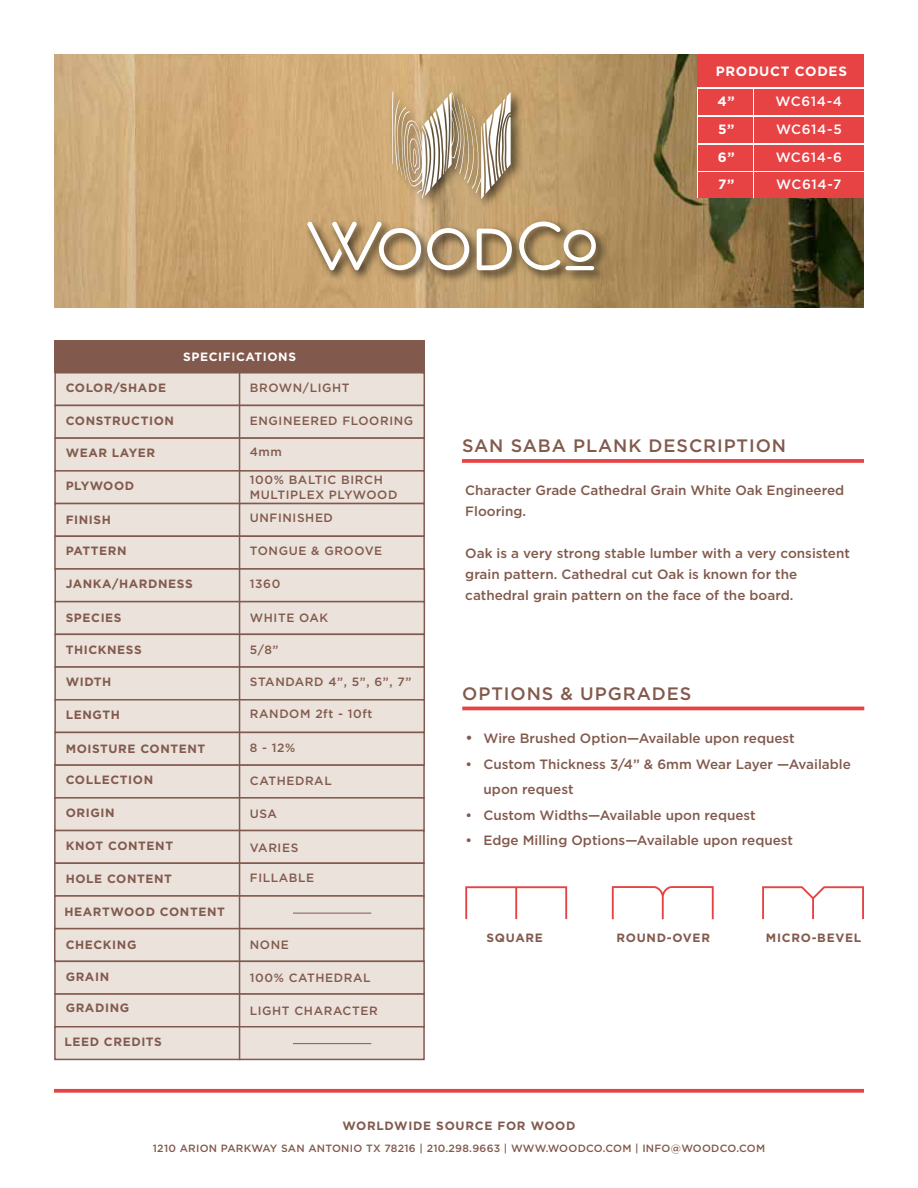
<style>
.page{position:relative;width:918px;height:1188px;background:#fff}
.page>*{position:absolute;margin:0;border:0;box-sizing:border-box;transform-origin:0 0}
.t1{font:500 18px "Gotham";letter-spacing:.05em;color:#825a4d}
.t2{font:500 13.5px/21px "Gotham";color:#825a4d}
.t3{font:500 13.5px "Gotham";letter-spacing:.045em;color:#fff}
.t4{font:700 13.5px "Gotham";letter-spacing:.05em;color:#fff}
.t5{font:700 12px "Gotham";letter-spacing:.05em;color:#825a4d}
.t6{font:500 12px/14.4px "Gotham";letter-spacing:.05em;color:#825a4d}
.t7{font:700 12px "Gotham";letter-spacing:.05em;color:#fff}
.t8{font:500 10.5px "Gotham";letter-spacing:.025em;color:#825a4d}
.s1{font-size:15px}
</style>
<div class="page">
<img style="left:54px;top:54px;width:810px;height:254px">
<svg style="left:698px;top:87px;width:166px;height:111px"></svg>
<div style="left:754px;top:145px;width:110px;height:25px;background:#e74244"></div>
<div style="left:754px;top:117px;width:110px;height:26px;background:#e74244"></div>
<div style="left:754px;top:89px;width:110px;height:26px;background:#e74244"></div>
<div style="left:698px;top:145px;width:54px;height:25px;background:#e74244"></div>
<div style="left:698px;top:117px;width:54px;height:26px;background:#e74244"></div>
<div style="left:698px;top:89px;width:54px;height:26px;background:#e74244"></div>
<svg style="left:462px;top:459px;width:402px;height:4px;background:#e84d4f"></svg>
<div style="left:54px;top:372px;width:371px;height:34px;background:#eae2db"></div>
<div style="left:54px;top:340px;width:371px;height:33px;background:#825a4d"></div>
<div style="left:54px;top:405px;width:371px;height:34px;background:#eae2db;border:2px solid #825a4d"></div>
<div style="left:54px;top:437px;width:371px;height:35px;background:#eae2db;border:2px solid #825a4d"></div>
<div style="left:54px;top:470px;width:371px;height:34px;background:#eae2db;border:2px solid #825a4d"></div>
<div style="left:54px;top:503px;width:371px;height:34px;background:#eae2db;border:2px solid #825a4d"></div>
<div style="left:54px;top:536px;width:371px;height:34px;background:#eae2db;border:2px solid #825a4d"></div>
<div style="left:54px;top:568px;width:371px;height:34px;background:#eae2db;border:2px solid #825a4d"></div>
<div style="left:54px;top:601px;width:371px;height:34px;background:#eae2db;border:2px solid #825a4d"></div>
<div style="left:54px;top:634px;width:371px;height:34px;background:#eae2db;border:2px solid #825a4d"></div>
<div style="left:54px;top:666px;width:371px;height:34px;background:#eae2db;border:2px solid #825a4d"></div>
<div style="left:54px;top:699px;width:371px;height:34px;background:#eae2db;border:2px solid #825a4d"></div>
<div style="left:54px;top:732px;width:371px;height:34px;background:#eae2db;border:2px solid #825a4d"></div>
<div style="left:54px;top:764px;width:371px;height:35px;background:#eae2db;border:2px solid #825a4d"></div>
<div style="left:54px;top:797px;width:371px;height:34px;background:#eae2db;border:2px solid #825a4d"></div>
<div style="left:54px;top:830px;width:371px;height:34px;background:#eae2db;border:2px solid #825a4d"></div>
<div style="left:54px;top:862px;width:371px;height:35px;background:#eae2db;border:2px solid #825a4d"></div>
<div style="left:54px;top:895px;width:371px;height:34px;background:#eae2db;border:2px solid #825a4d"></div>
<div style="left:54px;top:928px;width:371px;height:34px;background:#eae2db;border:2px solid #825a4d"></div>
<div style="left:54px;top:961px;width:371px;height:34px;background:#eae2db;border:2px solid #825a4d"></div>
<div style="left:54px;top:993px;width:371px;height:35px;background:#eae2db;border:2px solid #825a4d"></div>
<div style="left:54px;top:1026px;width:371px;height:34px;background:#eae2db;border:2px solid #825a4d"></div>
<hr style="left:239px;top:373px;width:1px;height:687px;background:#825a4d">
<hr style="left:293px;top:1043px;width:78px;height:1px;background:#825a4d">
<div style="left:304px;top:89px;width:304px;height:194px;background:#000;opacity:.75"></div>
<svg style="left:392px;top:91px;width:119px;height:108px;background:#c2ad8d"></svg>
<svg style="left:307px;top:222px;width:114px;height:48px"></svg>
<svg style="left:427px;top:228px;width:42px;height:42px"></svg>
<svg style="left:477px;top:229px;width:35px;height:41px"></svg>
<svg style="left:519px;top:222px;width:77px;height:48px"></svg>
<hr style="left:565px;top:266px;width:29px;height:4px;background:#fff;border-radius:2px">
<svg style="left:54px;top:1089px;width:810px;height:4px;background:#e85153"></svg>
<div style="left:698px;top:54px;width:166px;height:33px;background:#e74244"></div>
<hr style="left:462px;top:707px;width:402px;height:3px;background:#e74244">
<svg style="left:465px;top:886px;width:102px;height:33px"></svg>
<svg style="left:612px;top:886px;width:102px;height:33px"></svg>
<svg style="left:762px;top:886px;width:102px;height:33px"></svg>
<hr style="left:293px;top:913px;width:78px;height:1px;background:#825a4d">
<div style="left:754px;top:172px;width:110px;height:26px;background:#e74244"></div>
<div style="left:698px;top:172px;width:54px;height:26px;background:#e74244"></div>
<p class="t4" style="left:716px;top:62px;width:133px">PRODUCT CODES</p>
<p class="t4" style="left:718px;top:93px;width:19px">4”</p>
<p class="t3" style="left:776px;top:93px;width:68px">WC614-4</p>
<p class="t4" style="left:718px;top:120px;width:18px">5”</p>
<p class="t3" style="left:776px;top:121px;width:67px">WC614-5</p>
<p class="t4" style="left:718px;top:148px;width:18px">6”</p>
<p class="t3" style="left:776px;top:148px;width:68px">WC614-6</p>
<p class="t4" style="left:718px;top:176px;width:18px">7”</p>
<p class="t3" style="left:776px;top:176px;width:66px">WC614-7</p>
<p class="t7" style="left:183px;top:349px;width:114px">SPECIFICATIONS</p>
<p class="t5" style="left:66px;top:380px;width:102px">COLOR/SHADE</p>
<p class="t5" style="left:66px;top:413px;width:110px">CONSTRUCTION</p>
<p class="t5" style="left:66px;top:444px;width:91px">WEAR LAYER</p>
<p class="t5" style="left:66px;top:478px;width:70px">PLYWOOD</p>
<p class="t5" style="left:66px;top:512px;width:47px">FINISH</p>
<p class="t5" style="left:66px;top:543px;width:62px">PATTERN</p>
<p class="t5" style="left:66px;top:576px;width:129px">JANKA/HARDNESS</p>
<p class="t5" style="left:66px;top:610px;width:57px">SPECIES</p>
<p class="t5" style="left:66px;top:642px;width:78px">THICKNESS</p>
<p class="t5" style="left:66px;top:674px;width:47px">WIDTH</p>
<p class="t5" style="left:66px;top:706px;width:56px">LENGTH</p>
<p class="t5" style="left:66px;top:740px;width:141px">MOISTURE CONTENT</p>
<p class="t5" style="left:66px;top:772px;width:89px">COLLECTION</p>
<p class="t5" style="left:66px;top:805px;width:50px">ORIGIN</p>
<p class="t5" style="left:66px;top:838px;width:109px">KNOT CONTENT</p>
<p class="t5" style="left:66px;top:871px;width:108px">HOLE CONTENT</p>
<p class="t5" style="left:64px;top:904px;width:162px">HEARTWOOD CONTENT</p>
<p class="t5" style="left:66px;top:937px;width:72px">CHECKING</p>
<p class="t5" style="left:66px;top:969px;width:45px">GRAIN</p>
<p class="t5" style="left:66px;top:1000px;width:65px">GRADING</p>
<p class="t5" style="left:64px;top:1034px;width:99px">LEED CREDITS</p>
<p class="t6" style="left:250px;top:380px;width:101px">BROWN/LIGHT</p>
<p class="t6" style="left:250px;top:413px;width:165px">ENGINEERED FLOORING</p>
<p class="t6" style="left:250px;top:444px;width:34px">4mm</p>
<p class="t6" style="left:250px;top:473px;width:149px">100% BALTIC BIRCH<br>MULTIPLEX PLYWOOD</p>
<p class="t6" style="left:250px;top:510px;width:85px">UNFINISHED</p>
<p class="t6" style="left:250px;top:543px;width:134px">TONGUE &amp; GROOVE</p>
<p class="t6" style="left:250px;top:576px;width:32px">1360</p>
<p class="t6" style="left:250px;top:610px;width:80px">WHITE OAK</p>
<p class="t6" style="left:250px;top:642px;width:30px">5/8”</p>
<p class="t6" style="left:250px;top:674px;width:163px">STANDARD 4”, 5”, 6”, 7”</p>
<p class="t6" style="left:250px;top:707px;width:124px">RANDOM 2ft - 10ft</p>
<p class="t6" style="left:250px;top:740px;width:47px">8 - 12%</p>
<p class="t6" style="left:250px;top:773px;width:83px">CATHEDRAL</p>
<p class="t6" style="left:250px;top:806px;width:29px">USA</p>
<p class="t6" style="left:250px;top:840px;width:50px">VARIES</p>
<p class="t6" style="left:250px;top:871px;width:66px">FILLABLE</p>
<p class="t6" style="left:250px;top:938px;width:40px">NONE</p>
<p class="t6" style="left:250px;top:970px;width:122px">100% CATHEDRAL</p>
<p class="t6" style="left:250px;top:1003px;width:129px">LIGHT CHARACTER</p>
<h1 class="t1" style="left:462px;top:434px;width:326px">SAN SABA PLANK DESCRIPTION</h1>
<p class="t2" style="left:465px;top:479px;width:380px">Character Grade Cathedral Grain White Oak Engineered<br>Flooring.</p>
<p class="t2" style="left:465px;top:542px;width:386px">Oak is a very strong stable lumber with a very consistent grain pattern. Cathedral cut Oak is known for the cathedral grain pattern on the face of the board.</p>
<h1 class="t1" style="left:462px;top:682px;width:230px">OPTIONS &amp; UPGRADES</h1>
<p class="t2" style="left:466px;top:728px;width:331px"><span class="s1">•</span> Wire Brushed Option—Available upon request</p>
<p class="t2" style="left:484px;top:751px;width:369px;line-height:25.5px;text-indent:-18px">• Custom Thickness 3/4” &amp; 6mm Wear Layer —Available upon request</p>
<p class="t2" style="left:466px;top:804px;width:292px">• Custom Widths—Available upon request</p>
<p class="t2" style="left:466px;top:830px;width:329px">• Edge Milling Options—Available upon request</p>
<p class="t5" style="left:487px;top:930px;width:58px">SQUARE</p>
<p class="t5" style="left:617px;top:930px;width:95px">ROUND-OVER</p>
<p class="t5" style="left:766px;top:930px;width:97px">MICRO-BEVEL</p>
<p class="t5" style="left:342px;top:1117px;width:235px">WORLDWIDE SOURCE FOR WOOD</p>
<p class="t8" style="left:153px;top:1141px;width:614px">1210 ARION PARKWAY SAN ANTONIO TX 78216 | 210.298.9663 | WWW.WOODCO.COM | INFO@WOODCO.COM</p>
</div>
